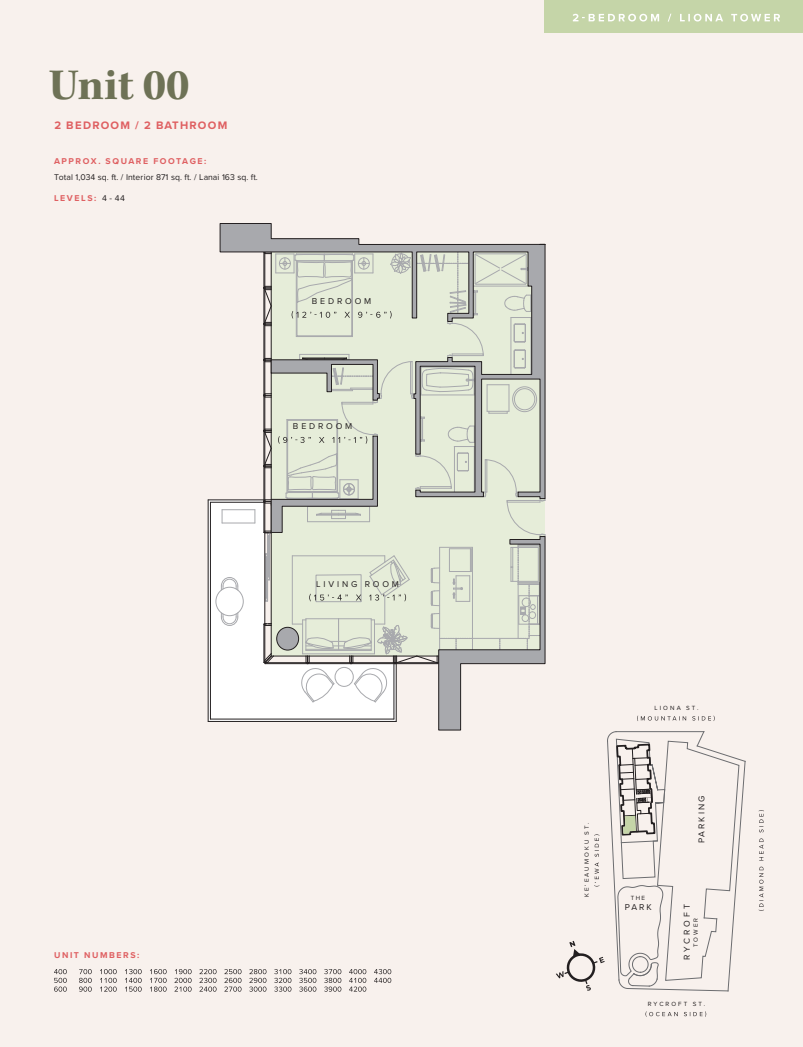
<style>
.page{position:relative;width:803px;height:1047px;background:#fff}
.page>*{position:absolute;margin:0;border:0;box-sizing:border-box;transform-origin:0 0}
.t1{font:700 45px "Kepler Std";color:#6e7256}
.t2{font:700 11.25px "Proxima Nova";letter-spacing:.11em;color:#df6062}
.t3{font:700 8.75px "Proxima Nova";letter-spacing:.18em;color:#df6062}
.t4{font:8.75px "Proxima Nova";letter-spacing:.32em;color:#231f20}
.t5{font:8.75px "Proxima Nova";letter-spacing:.225em;color:#231f20}
.t6{font:8.62px "Proxima Nova";color:#231f20}
.t7{font:6.25px "Proxima Nova";letter-spacing:.33em;color:#231f20}
.s1{font-weight:400;font-size:8.62px;color:#231f20}
</style>
<div class="page">
<div style="left:0;top:0;width:802px;height:1046px;background:#f8f1ed"></div>
<div style="left:209px;top:500px;width:55px;height:220px;background:#fff"></div>
<hr style="left:222px;top:522px;width:33px;height:1px;background:#a8a9ad">
<svg style="left:255px;top:509px;width:1px;height:14px"></svg>
<hr style="left:222px;top:509px;width:33px;height:1px;background:#a8a9ad">
<svg style="left:222px;top:509px;width:1px;height:14px"></svg>
<div style="left:216px;top:587px;width:27px;height:29px;border:1px solid #a8a9ad;border-radius:50%"></div>
<svg style="left:221px;top:577px;width:17px;height:13px"></svg>
<svg style="left:221px;top:612px;width:17px;height:14px"></svg>
<hr style="left:210px;top:502px;width:54px;height:1px;background:#231f20">
<hr style="left:208px;top:721px;width:188px;height:1px;background:#231f20">
<hr style="left:210px;top:718px;width:184px;height:1px;background:#231f20">
<hr style="left:208px;top:500px;width:1px;height:221px;background:#231f20">
<hr style="left:210px;top:502px;width:1px;height:217px;background:#231f20">
<hr style="left:208px;top:499px;width:56px;height:1px;background:#231f20">
<svg style="left:219px;top:223px;width:326px;height:276px"></svg>
<div style="left:544px;top:0;width:258px;height:33px;background:#c5d5a8"></div>
<svg style="left:572px;top:14px;width:208px;height:8px"></svg>
<svg style="left:637px;top:715px;width:77px;height:6px"></svg>
<svg style="left:556px;top:731px;width:189px;height:285px"></svg>
<svg style="left:758px;top:810px;width:6px;height:100px"></svg>
<svg style="left:54px;top:969px;width:13px;height:22px"></svg>
<svg style="left:79px;top:969px;width:13px;height:22px"></svg>
<svg style="left:100px;top:969px;width:17px;height:22px"></svg>
<svg style="left:125px;top:969px;width:17px;height:22px"></svg>
<svg style="left:150px;top:969px;width:17px;height:22px"></svg>
<svg style="left:174px;top:969px;width:17px;height:22px"></svg>
<svg style="left:199px;top:969px;width:17px;height:22px"></svg>
<svg style="left:224px;top:969px;width:17px;height:22px"></svg>
<svg style="left:249px;top:969px;width:17px;height:22px"></svg>
<svg style="left:274px;top:969px;width:17px;height:22px"></svg>
<svg style="left:299px;top:969px;width:17px;height:22px"></svg>
<svg style="left:324px;top:969px;width:17px;height:22px"></svg>
<svg style="left:349px;top:969px;width:17px;height:22px"></svg>
<svg style="left:374px;top:969px;width:17px;height:13px"></svg>
<svg style="left:264px;top:252px;width:281px;height:478px;background:#d8dccf"></svg>
<h1 class="t1" style="left:49px;top:59px;width:142px">Unit 00</h1>
<h2 class="t2" style="left:54px;top:117px;width:174px">2 BEDROOM / 2 BATHROOM</h2>
<p class="t3" style="left:54px;top:155px;width:154px">APPROX. SQUARE FOOTAGE:</p>
<p class="t6" style="left:54px;top:171px;width:205px">Total 1,034 sq. ft. / Interior 871 sq. ft. / Lanai 163 sq. ft.</p>
<p class="t3" style="left:54px;top:191px;width:72px">LEVELS: <span class="s1">4 - 44</span></p>
<p class="t4" style="left:312px;top:294px;width:61px">BEDROOM</p>
<p class="t4" style="left:293px;top:419px;width:61px">BEDROOM</p>
<p class="t4" style="left:316px;top:577px;width:84px">LIVING ROOM</p>
<p class="t3" style="left:54px;top:948px;width:87px">UNIT NUMBERS:</p>
<p class="t7" style="left:582px;top:897px;width:76px;rotate:-90deg">KE‘EAUMOKU ST.</p>
<p class="t7" style="left:654px;top:703px;width:45px">LIONA ST.</p>
<p class="t7" style="left:630px;top:893px;width:16px">THE</p>
<p class="t4" style="left:624px;top:900px;width:29px">PARK</p>
<p class="t5" style="left:695px;top:843px;width:49px;rotate:-90deg">PARKING</p>
<p class="t4" style="left:680px;top:959px;width:57px;rotate:-90deg">RYCROFT</p>
<p class="t7" style="left:691px;top:946px;width:31px;rotate:-90deg">TOWER</p>
<p class="t7" style="left:647px;top:999px;width:59px">RYCROFT ST.</p>
</div>
